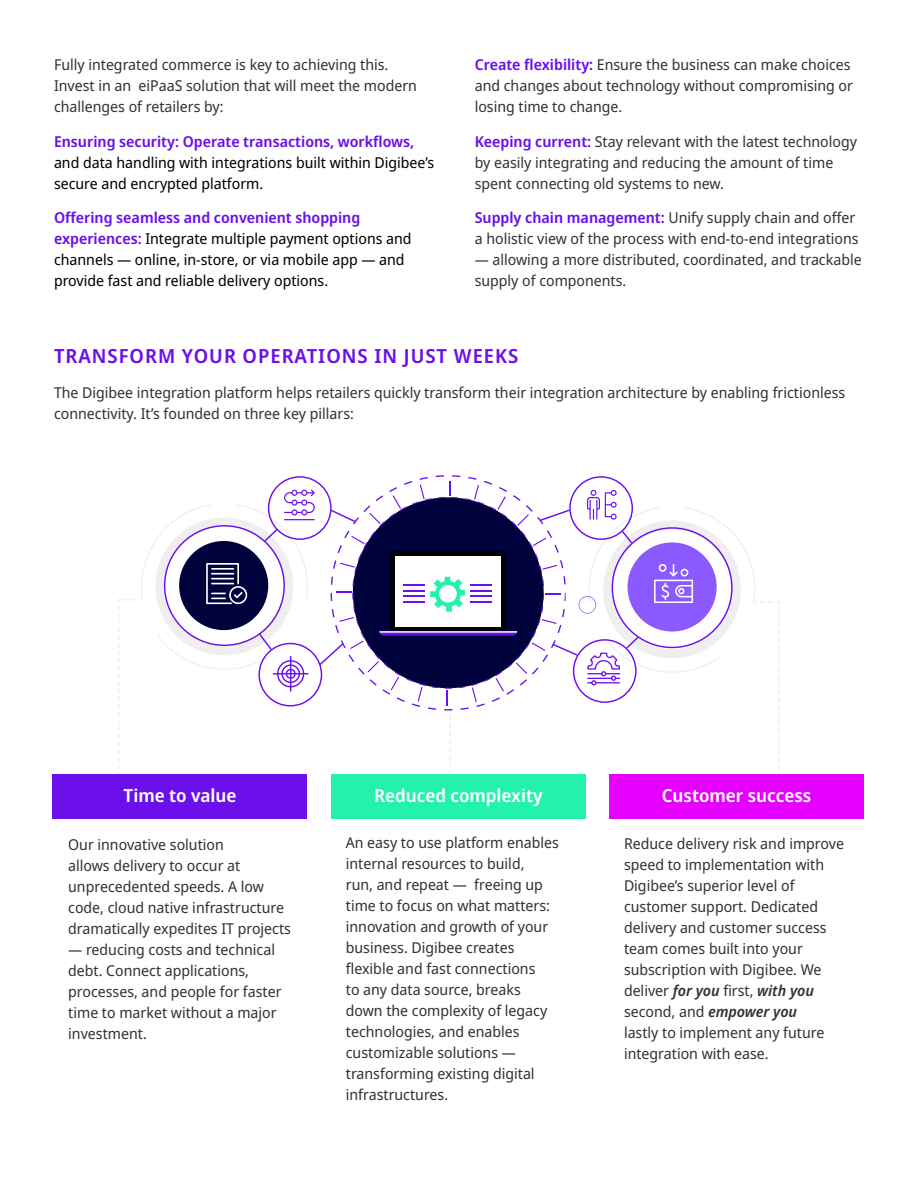
<style>
.page{position:relative;width:918px;height:1188px;background:#fff}
.page>*{position:absolute;margin:0;border:0;box-sizing:border-box;transform-origin:0 0}
.t1{font:600 19.5px "Noto Sans Display";letter-spacing:.05em;color:#6b10eb}
.t2{font:600 18px "Noto Sans Display";color:#fff}
.t3{font:15px/21px "Noto Sans Display";color:#333}
.t4{font:15px/21px "Noto Sans Display";color:#000}
.t5{font:600 15px "Noto Sans Display";color:#6b10eb}
.s1{font-weight:600;color:#6b10eb}
.s2{font-weight:600;color:#5e1fba}
.s3{font-weight:600;font-style:italic}
</style>
<div class="page">
<div style="left:609px;top:774px;width:255px;height:45px;background:#e600ff"></div>
<div style="left:52px;top:774px;width:256px;height:45px;background:#6b10eb"></div>
<div style="left:331px;top:774px;width:255px;height:45px;background:#22f2ad"></div>
<svg style="left:118px;top:476px;width:662px;height:307px"></svg>
<p class="t3" style="left:54px;top:54px;width:364px">Fully integrated commerce is key to achieving this.<br>Invest in an eiPaaS solution that will meet the modern challenges of retailers by:</p>
<p class="t5" style="left:54px;top:130px;width:362px">Ensuring security: Operate transactions, workflows,</p>
<p class="t4" style="left:54px;top:152px;width:382px">and data handling with integrations built within Digibee’s secure and encrypted platform.</p>
<p class="t4" style="left:54px;top:207px;width:359px"><span class="s1">Offering seamless and convenient shopping experiences:</span> Integrate multiple payment options and channels — online, in-store, or via mobile app — and provide fast and reliable delivery options.</p>
<p class="t3" style="left:475px;top:54px;width:380px"><span class="s1">Create flexibility</span><span class="s2">:</span> Ensure the business can make choices and changes about technology without compromising or losing time to change.</p>
<p class="t3" style="left:475px;top:131px;width:384px"><span class="s1">Keeping current:</span> Stay relevant with the latest technology by easily integrating and reducing the amount of time spent connecting old systems to new.</p>
<p class="t3" style="left:475px;top:207px;width:385px"><span class="s1">Supply chain management:</span> Unify supply chain and offer a holistic view of the process with end-to-end integrations</p>
<p class="t3" style="left:475px;top:249px;width:388px">— allowing a more distributed, coordinated, and trackable supply of components.</p>
<h1 class="t1" style="left:54px;top:343px;width:466px">TRANSFORM YOUR OPERATIONS IN JUST WEEKS</h1>
<p class="t3" style="left:54px;top:382px;width:793px">The Digibee integration platform helps retailers quickly transform their integration architecture by enabling frictionless connectivity. It’s founded on three key pillars:</p>
<p class="t2" style="left:124px;top:783px;width:114px">Time to value</p>
<p class="t2" style="left:662px;top:783px;width:151px">Customer success</p>
<p class="t3" style="left:68px;top:834px;width:224px">Our innovative solution<br>allows delivery to occur at unprecedented speeds. A low code, cloud native infrastructure dramatically expedites IT projects</p>
<p class="t3" style="left:68px;top:939px;width:215px">— reducing costs and technical debt. Connect applications, processes, and people for faster time to market without a major investment.</p>
<p class="t2" style="left:374px;top:783px;width:170px">Reduced complexity</p>
<p class="t3" style="left:346px;top:833px;width:215px">An easy to use platform enables internal resources to build,<br>run, and repeat — freeing up time to focus on what matters: innovation and growth of your business. Digibee creates flexible and fast connections<br>to any data source, breaks down the complexity of legacy technologies, and enables customizable solutions — transforming existing digital infrastructures.</p>
<p class="t3" style="left:624px;top:833px;width:222px">Reduce delivery risk and improve speed to implementation with<br>Digibee’s superior level of customer support. Dedicated delivery and customer success team comes built into your subscription with Digibee. We deliver <span class="s3">for you</span> first, <span class="s3">with you </span>second, and <span class="s3">empower you<br></span>lastly to implement any future integration with ease.</p>
</div>
